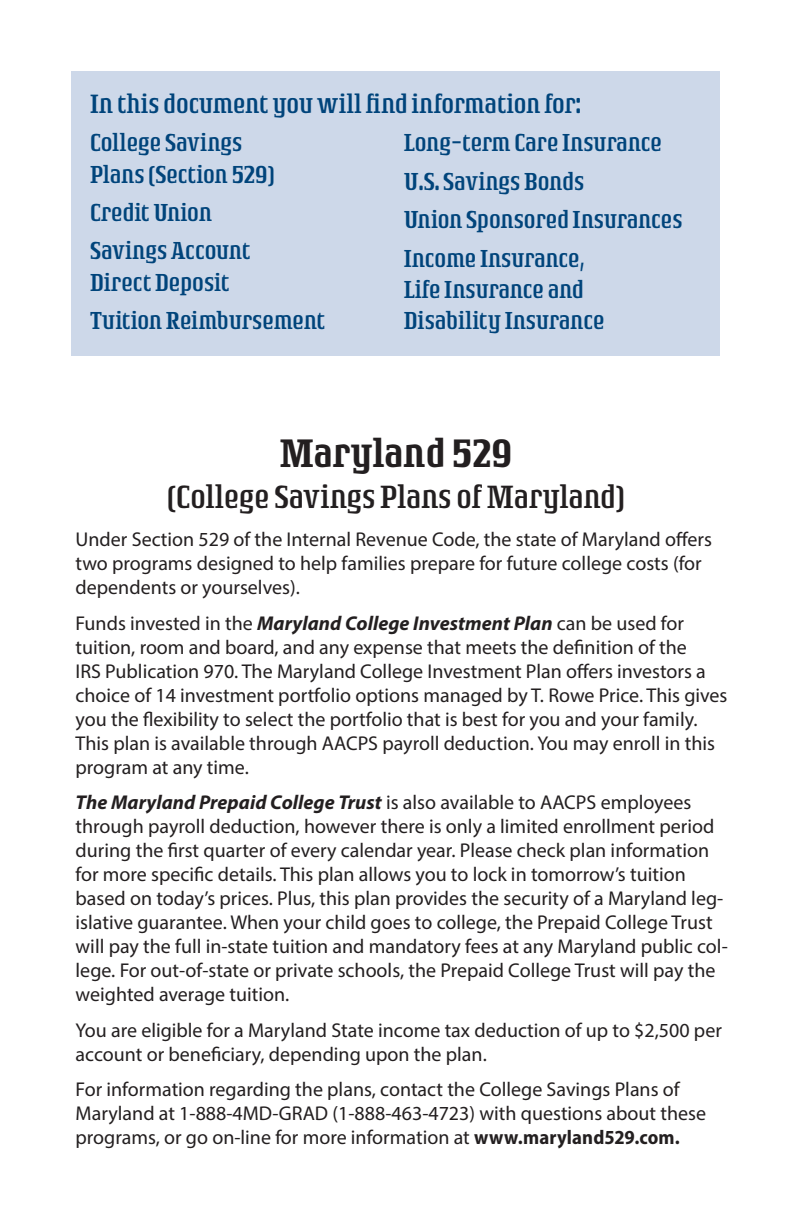
<style>
.page{position:relative;width:792px;height:1224px;background:#fff}
.page>*{position:absolute;margin:0;border:0;box-sizing:border-box;transform-origin:0 0}
.left_header{font:500 42px "Rogue Serif";color:#231f20}
.left_header-2{font:300 34px "Rogue Serif";color:#231f20}
.bullets{font:300 28px "Rogue Serif";letter-spacing:-.01em;color:#00447b}
.bullets-2{font:300 26px/31.2px "Rogue Serif";color:#00447b}
.text{font:20px/24px "Myriad Pro";color:#231f20}
.s1{font-weight:700;font-style:italic}
.s2{font-weight:700;font-stretch:semi-condensed}
</style>
<div class="page">
<div style="left:72px;top:71px;width:648px;height:285px;background:#cdd8e9"></div>
<p class="bullets" style="left:90px;top:89px;width:493px">In this document you will find information for:</p>
<p class="bullets-2" style="left:90px;top:127px;width:186px">College Savings<br>Plans (Section 529)</p>
<p class="bullets-2" style="left:90px;top:196px;width:124px">Credit Union</p>
<p class="bullets-2" style="left:90px;top:235px;width:162px">Savings Account<br>Direct Deposit</p>
<p class="bullets-2" style="left:90px;top:304px;width:237px">Tuition Reimbursement</p>
<p class="bullets-2" style="left:404px;top:127px;width:260px">Long-term Care Insurance</p>
<p class="bullets-2" style="left:404px;top:165px;width:182px">U.S. Savings Bonds</p>
<p class="bullets-2" style="left:404px;top:204px;width:280px">Union Sponsored Insurances</p>
<p class="bullets-2" style="left:404px;top:242px;width:202px">Income Insurance,<br>Life Insurance and<br>Disability Insurance</p>
<p class="left_header" style="left:280px;top:430px;width:234px">Maryland 529</p>
<p class="left_header-2" style="left:167px;top:478px;width:460px">(College Savings Plans of Maryland)</p>
<p class="text" style="left:76px;top:527px;width:638px">Under Section 529 of the Internal Revenue Code, the state of Maryland offers two programs designed to help families prepare for future college costs (for dependents or yourselves).</p>
<p class="text" style="left:76px;top:611px;width:653px">Funds invested in the <span class="s1">Maryland College Investment Plan</span> can be used for tuition, room and board, and any expense that meets the definition of the<br>IRS Publication 970. The Maryland College Investment Plan offers investors a choice of 14 investment portfolio options managed by T. Rowe Price. This gives you the flexibility to select the portfolio that is best for you and your family.<br>This plan is available through AACPS payroll deduction. You may enroll in this program at any time.</p>
<p class="text" style="left:76px;top:790px;width:654px"><span class="s1">The Maryland Prepaid College Trust</span> is also available to AACPS employees through payroll deduction, however there is only a limited enrollment period during the first quarter of every calendar year. Please check plan information for more specific details. This plan allows you to lock in tomorrow’s tuition based on today’s prices. Plus, this plan provides the security of a Maryland leg&shy;islative guarantee. When your child goes to college, the Prepaid College Trust will pay the full in-state tuition and mandatory fees at any Maryland public col&shy;lege. For out-of-state or private schools, the Prepaid College Trust will pay the weighted average tuition.</p>
<p class="text" style="left:76px;top:1018px;width:648px">You are eligible for a Maryland State income tax deduction of up to $2,500 per account or beneficiary, depending upon the plan.</p>
<p class="text" style="left:76px;top:1077px;width:632px">For information regarding the plans, contact the College Savings Plans of<br>Maryland at 1-888-4MD-GRAD (1-888-463-4723) with questions about these programs, or go on-line for more information at <span class="s2">www.maryland529.com.</span></p>
</div>
